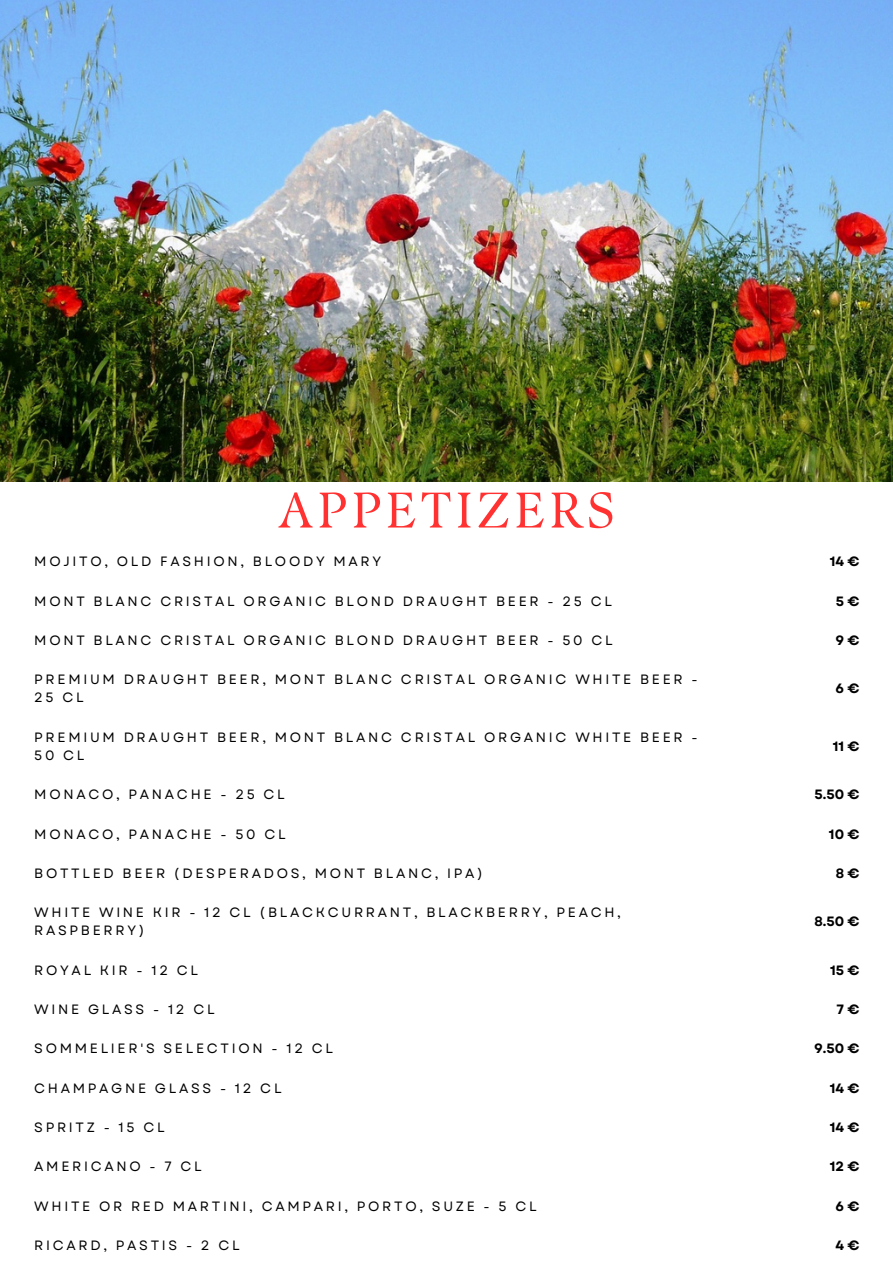
<style>
.page{position:relative;width:893px;height:1264px;background:#fff}
.page>*{position:absolute;margin:0;border:0;box-sizing:border-box;transform-origin:0 0}
.t1{font:49.95px "TY Serif D";letter-spacing:.1em;color:#ff3131}
.t2{font:13.5px/18px "Garet";letter-spacing:.2em;color:#000}
.t3{font:700 13.5px "Garet";color:#000}
</style>
<div class="page">
<img style="left:1px;top:0;width:891px;height:481px">
<p class="t1" style="left:278px;top:480px;width:337px">APPETIZERS</p>
<p class="t2" style="left:34px;top:552px;width:348px">MOJITO, OLD FASHION, BLOODY MARY</p>
<p class="t3" style="left:829px;top:552px;width:31px">14 €</p>
<p class="t2" style="left:34px;top:592px;width:579px">MONT BLANC CRISTAL ORGANIC BLOND DRAUGHT BEER - 25 CL</p>
<p class="t3" style="left:835px;top:591px;width:25px">5€</p>
<p class="t2" style="left:34px;top:631px;width:580px">MONT BLANC CRISTAL ORGANIC BLOND DRAUGHT BEER - 50 CL</p>
<p class="t3" style="left:835px;top:630px;width:25px">9€</p>
<p class="t2" style="left:34px;top:670px;width:665px">PREMIUM DRAUGHT BEER, MONT BLANC CRISTAL ORGANIC WHITE BEER -<br>25 CL</p>
<p class="t3" style="left:835px;top:679px;width:25px">6€</p>
<p class="t2" style="left:34px;top:728px;width:665px">PREMIUM DRAUGHT BEER, MONT BLANC CRISTAL ORGANIC WHITE BEER -<br>50 CL</p>
<p class="t3" style="left:832px;top:736px;width:28px">11 €</p>
<p class="t2" style="left:34px;top:785px;width:252px">MONACO, PANACHE - 25 CL</p>
<p class="t3" style="left:814px;top:784px;width:47px">5.50 €</p>
<p class="t2" style="left:34px;top:824px;width:253px">MONACO, PANACHE - 50 CL</p>
<p class="t3" style="left:828px;top:824px;width:32px">10 €</p>
<p class="t2" style="left:34px;top:864px;width:450px">BOTTLED BEER (DESPERADOS, MONT BLANC, IPA)</p>
<p class="t3" style="left:835px;top:863px;width:25px">8€</p>
<p class="t2" style="left:34px;top:903px;width:588px">WHITE WINE KIR - 12 CL (BLACKCURRANT, BLACKBERRY, PEACH,<br>RASPBERRY)</p>
<p class="t3" style="left:814px;top:911px;width:47px">8.50 €</p>
<p class="t2" style="left:34px;top:960px;width:165px">ROYAL KIR - 12 CL</p>
<p class="t3" style="left:830px;top:960px;width:31px">15 €</p>
<p class="t2" style="left:34px;top:1000px;width:182px">WINE GLASS - 12 CL</p>
<p class="t3" style="left:836px;top:999px;width:24px">7€</p>
<p class="t2" style="left:34px;top:1039px;width:300px">SOMMELIER'S SELECTION - 12 CL</p>
<p class="t3" style="left:814px;top:1038px;width:47px">9.50 €</p>
<p class="t2" style="left:34px;top:1079px;width:249px">CHAMPAGNE GLASS - 12 CL</p>
<p class="t3" style="left:829px;top:1078px;width:31px">14 €</p>
<p class="t2" style="left:34px;top:1118px;width:132px">SPRITZ - 15 CL</p>
<p class="t3" style="left:829px;top:1117px;width:31px">14 €</p>
<p class="t2" style="left:34px;top:1157px;width:169px">AMERICANO - 7 CL</p>
<p class="t3" style="left:829px;top:1156px;width:31px">12 €</p>
<p class="t2" style="left:34px;top:1197px;width:504px">WHITE OR RED MARTINI, CAMPARI, PORTO, SUZE - 5 CL</p>
<p class="t3" style="left:835px;top:1196px;width:25px">6€</p>
<p class="t2" style="left:34px;top:1236px;width:207px">RICARD, PASTIS - 2 CL</p>
<p class="t3" style="left:835px;top:1235px;width:26px">4€</p>
</div>
